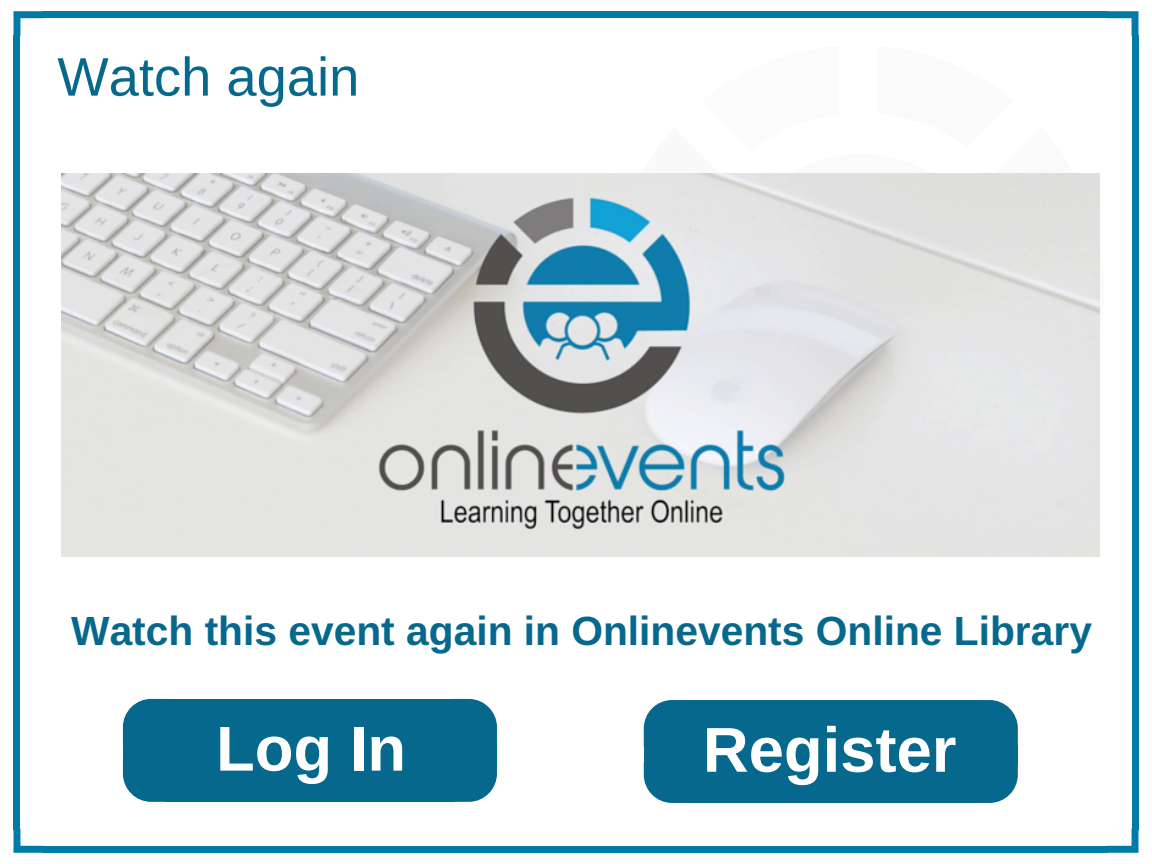
<style>
.page{position:relative;width:1152px;height:864px;background:#fff}
.page>*{position:absolute;margin:0;border:0;box-sizing:border-box;transform-origin:0 0}
.t1{font:700 63.45px "Arimo";color:#fff}
.t2{font:54.3px "Arimo";color:#06688c}
.t3{font:700 40.8px "Arimo";color:#06688c}
</style>
<div class="page">
<svg style="left:14px;top:11px;width:30px;height:25px"></svg>
<div style="left:14px;top:35px;width:6px;height:795px;background:#007ba9"></div>
<svg style="left:14px;top:829px;width:30px;height:24px"></svg>
<div style="left:43px;top:846px;width:1065px;height:7px;background:#007ba9"></div>
<svg style="left:1107px;top:829px;width:31px;height:24px"></svg>
<div style="left:1132px;top:35px;width:7px;height:795px;background:#007ba9"></div>
<div style="left:43px;top:11px;width:1065px;height:7px;background:#007ba9"></div>
<svg style="left:1107px;top:11px;width:31px;height:25px"></svg>
<svg style="left:455px;top:699px;width:42px;height:45px;background:#1c7596"></svg>
<div style="left:453px;top:744px;width:44px;height:18px;background:#06688c"></div>
<div style="left:165px;top:744px;width:290px;height:18px;background:#06688c"></div>
<div style="left:165px;top:699px;width:290px;height:47px;background:#06688c"></div>
<svg style="left:123px;top:699px;width:42px;height:45px;background:#1c7596"></svg>
<div style="left:123px;top:744px;width:44px;height:18px;background:#06688c"></div>
<div style="left:165px;top:761px;width:290px;height:41px;background:#06688c"></div>
<svg style="left:123px;top:762px;width:42px;height:40px;background:#207798"></svg>
<svg style="left:455px;top:762px;width:42px;height:40px;background:#207898"></svg>
<svg style="left:976px;top:700px;width:42px;height:45px;background:#1d7697"></svg>
<div style="left:974px;top:745px;width:44px;height:18px;background:#06688c"></div>
<div style="left:686px;top:745px;width:290px;height:18px;background:#06688c"></div>
<div style="left:686px;top:700px;width:290px;height:47px;background:#06688c"></div>
<svg style="left:644px;top:700px;width:42px;height:45px;background:#1c7596"></svg>
<div style="left:644px;top:745px;width:43px;height:18px;background:#06688c"></div>
<div style="left:686px;top:762px;width:290px;height:41px;background:#06688c"></div>
<svg style="left:644px;top:763px;width:42px;height:40px;background:#1f7797"></svg>
<svg style="left:976px;top:763px;width:42px;height:40px;background:#207898"></svg>
<img style="left:62px;top:173px;width:1037px;height:384px">
<h2 class="t2" style="left:57px;top:46px;width:303px">Watch again</h2>
<p class="t3" style="left:71px;top:608px;width:1022px">Watch this event again in Onlinevents Online Library</p>
<h1 class="t1" style="left:216px;top:713px;width:191px">Log In</h1>
<h1 class="t1" style="left:703px;top:714px;width:255px">Register</h1>
</div>
